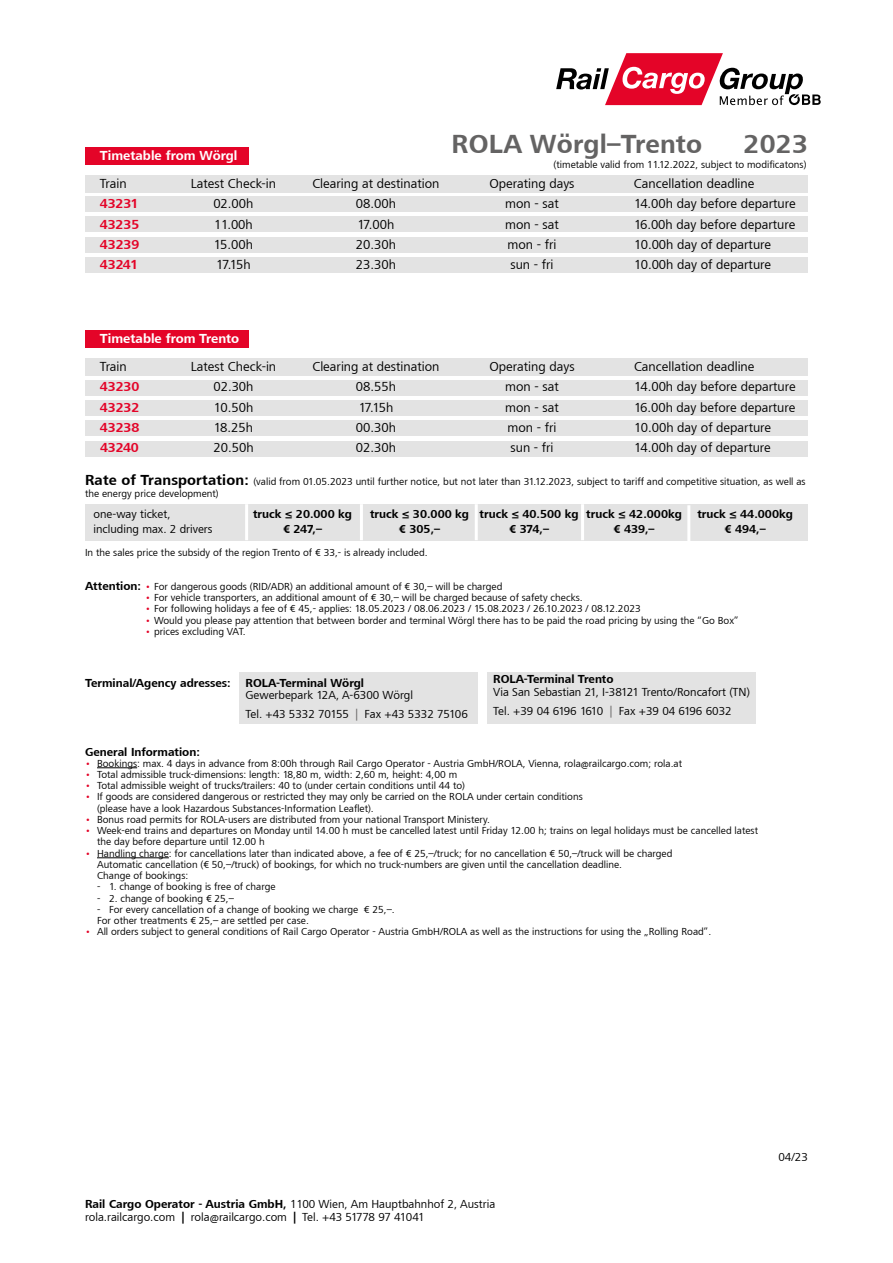
<style>
.page{position:relative;width:893px;height:1263px;background:#fff}
.page>*{position:absolute;margin:0;border:0;box-sizing:border-box;transform-origin:0 0}
.t1{font:700 27px "Lino Frutiger Next";letter-spacing:.01em;color:#646363}
.t2{font:13.5px "Lino Frutiger Next";color:#000}
.t3{font:700 13.5px "Lino Frutiger Next";color:#e40428}
.t4{font:700 13.5px "Lino Frutiger Next";color:#fff}
.t5{font:12px/18.8px "Lino Frutiger Next";color:#000}
.t6{font:700 12px "Lino Frutiger Next";color:#000}
.t7{font:10.5px/11.2px "Lino Frutiger Next";color:#000}
.s1{font-weight:700;font-size:15px}
.s2{font-weight:700;font-size:12px}
.s3{color:#e40428}
.s4{color:#646363}
.s5{font-weight:700}
</style>
<div class="page">
<svg style="left:556px;top:53px;width:265px;height:52px"></svg>
<div style="left:85px;top:441px;width:723px;height:15px;background:#e3e3e3"></div>
<div style="left:85px;top:257px;width:723px;height:16px;background:#e3e3e3"></div>
<div style="left:85px;top:237px;width:723px;height:15px;background:#e3e3e3"></div>
<div style="left:85px;top:504px;width:723px;height:37px;background:#e3e3e3"></div>
<div style="left:85px;top:420px;width:723px;height:16px;background:#e3e3e3"></div>
<div style="left:85px;top:400px;width:723px;height:16px;background:#e3e3e3"></div>
<div style="left:85px;top:359px;width:723px;height:17px;background:#e3e3e3"></div>
<div style="left:85px;top:331px;width:164px;height:17px;background:#e40428"></div>
<div style="left:85px;top:380px;width:723px;height:15px;background:#e3e3e3"></div>
<div style="left:85px;top:216px;width:723px;height:16px;background:#e3e3e3"></div>
<div style="left:85px;top:175px;width:723px;height:17px;background:#e3e3e3"></div>
<div style="left:85px;top:147px;width:164px;height:17px;background:#e40428"></div>
<div style="left:85px;top:196px;width:723px;height:16px;background:#e3e3e3"></div>
<hr style="left:97px;top:767px;width:40px;height:1px;background:#000">
<hr style="left:97px;top:857px;width:72px;height:1px;background:#000">
<div style="left:487px;top:672px;width:268px;height:51px;background:#e3e3e3"></div>
<div style="left:239px;top:672px;width:238px;height:51px;background:#e3e3e3"></div>
<hr style="left:245px;top:504px;width:3px;height:36px;background:#fff">
<hr style="left:360px;top:504px;width:3px;height:36px;background:#fff">
<hr style="left:475px;top:504px;width:3px;height:36px;background:#fff">
<hr style="left:581px;top:504px;width:3px;height:36px;background:#fff">
<hr style="left:687px;top:505px;width:3px;height:36px;background:#fff">
<h1 class="t1" style="left:452px;top:129px;width:252px">ROLA Wörgl–Trento</h1>
<h1 class="t1" style="left:744px;top:129px;width:66px">2023</h1>
<p class="t4" style="left:100px;top:148px;width:139px">Timetable from Wörgl</p>
<p class="t2" style="left:100px;top:176px;width:28px">Train</p>
<p class="t2" style="left:191px;top:176px;width:87px">Latest Check-in</p>
<p class="t2" style="left:312px;top:176px;width:129px">Clearing at destination</p>
<p class="t2" style="left:489px;top:176px;width:87px">Operating days</p>
<p class="t2" style="left:634px;top:176px;width:122px">Cancellation deadline</p>
<p class="t3" style="left:100px;top:196px;width:40px">43231</p>
<p class="t2" style="left:213px;top:196px;width:42px">02.00h</p>
<p class="t2" style="left:356px;top:196px;width:42px">08.00h</p>
<p class="t2" style="left:505px;top:196px;width:55px">mon - sat</p>
<p class="t2" style="left:634px;top:196px;width:163px">14.00h day before departure</p>
<p class="t3" style="left:100px;top:217px;width:41px">43235</p>
<p class="t2" style="left:214px;top:217px;width:40px">11.00h</p>
<p class="t2" style="left:357px;top:217px;width:39px">17.00h</p>
<p class="t2" style="left:505px;top:217px;width:55px">mon - sat</p>
<p class="t2" style="left:634px;top:217px;width:163px">16.00h day before departure</p>
<p class="t3" style="left:100px;top:237px;width:41px">43239</p>
<p class="t2" style="left:214px;top:237px;width:41px">15.00h</p>
<p class="t2" style="left:356px;top:237px;width:42px">20.30h</p>
<p class="t2" style="left:507px;top:237px;width:50px">mon - fri</p>
<p class="t2" style="left:634px;top:237px;width:139px">10.00h day of departure</p>
<p class="t3" style="left:100px;top:257px;width:40px">43241</p>
<p class="t2" style="left:216px;top:257px;width:36px">17.15h</p>
<p class="t2" style="left:356px;top:257px;width:42px">23.30h</p>
<p class="t2" style="left:510px;top:257px;width:45px">sun - fri</p>
<p class="t2" style="left:634px;top:257px;width:139px">10.00h day of departure</p>
<p class="t7" style="left:554px;top:159px;width:254px">(timetable valid from 11.12.2022, subject to modificatons)</p>
<p class="t4" style="left:100px;top:331px;width:141px">Timetable from Trento</p>
<p class="t2" style="left:100px;top:359px;width:28px">Train</p>
<p class="t2" style="left:191px;top:359px;width:87px">Latest Check-in</p>
<p class="t2" style="left:312px;top:359px;width:129px">Clearing at destination</p>
<p class="t2" style="left:489px;top:359px;width:87px">Operating days</p>
<p class="t2" style="left:634px;top:359px;width:122px">Cancellation deadline</p>
<p class="t3" style="left:100px;top:379px;width:41px">43230</p>
<p class="t2" style="left:213px;top:379px;width:42px">02.30h</p>
<p class="t2" style="left:356px;top:379px;width:42px">08.55h</p>
<p class="t2" style="left:505px;top:379px;width:55px">mon - sat</p>
<p class="t2" style="left:634px;top:379px;width:163px">14.00h day before departure</p>
<p class="t3" style="left:100px;top:400px;width:41px">43232</p>
<p class="t2" style="left:214px;top:400px;width:41px">10.50h</p>
<p class="t2" style="left:359px;top:400px;width:36px">17.15h</p>
<p class="t2" style="left:505px;top:400px;width:55px">mon - sat</p>
<p class="t2" style="left:634px;top:400px;width:163px">16.00h day before departure</p>
<p class="t3" style="left:100px;top:420px;width:41px">43238</p>
<p class="t2" style="left:214px;top:420px;width:41px">18.25h</p>
<p class="t2" style="left:356px;top:420px;width:42px">00.30h</p>
<p class="t2" style="left:508px;top:420px;width:50px">mon - fri</p>
<p class="t2" style="left:634px;top:420px;width:139px">10.00h day of departure</p>
<p class="t3" style="left:100px;top:440px;width:40px">43240</p>
<p class="t2" style="left:213px;top:440px;width:42px">20.50h</p>
<p class="t2" style="left:356px;top:440px;width:42px">02.30h</p>
<p class="t2" style="left:510px;top:440px;width:45px">sun - fri</p>
<p class="t2" style="left:634px;top:440px;width:138px">14.00h day of departure</p>
<p class="t7" style="left:85px;top:475px;width:722px;line-height:12px"><span class="s1">Rate of Transportation:</span> (valid from 01.05.2023 until further notice, but not later than 31.12.2023, subject to tariff and competitive situation, as well as the energy price development)</p>
<p class="t5" style="left:94px;top:504px;width:79px">one-way ticket,</p>
<p class="t6" style="left:253px;top:507px;width:101px">truck ≤ 20.000 kg</p>
<p class="t6" style="left:370px;top:507px;width:313px">truck ≤ 30.000 kg truck ≤ 40.500 kg truck ≤ 42.000kg</p>
<p class="t6" style="left:697px;top:507px;width:97px">truck ≤ 44.000kg</p>
<p class="t5" style="left:94px;top:519px;width:121px">including max. 2 drivers</p>
<p class="t6" style="left:283px;top:522px;width:40px">€ 247,–</p>
<p class="t6" style="left:399px;top:522px;width:43px">€ 305,–</p>
<p class="t6" style="left:509px;top:522px;width:41px">€ 374,–</p>
<p class="t6" style="left:613px;top:522px;width:43px">€ 439,–</p>
<p class="t6" style="left:724px;top:522px;width:43px">€ 494,–</p>
<p class="t7" style="left:85px;top:547px;width:344px">In the sales price the subsidy of the region Trento of € 33,- is already included.</p>
<p class="t7" style="left:85px;top:581px;width:419px"><span class="s2">Attention:</span> <span class="s3">•</span> For dangerous goods (RID/ADR) an additional amount of € 30,– will be charged</p>
<p class="t7" style="left:145px;top:592px;width:439px"><span class="s3">•</span> For vehicle transporters, an additional amount of € 30,– will be charged because of safety checks.</p>
<p class="t7" style="left:145px;top:603px;width:497px"><span class="s3">•</span> For following holidays a fee of € 45,- applies: 18.05.2023 / 08.06.2023 / 15.08.2023 / 26.10.2023 / 08.12.2023</p>
<p class="t7" style="left:145px;top:614px;width:595px"><span class="s3">•</span> Would you please pay attention that between border and terminal Wörgl there has to be paid the road pricing by using the “Go Box”</p>
<p class="t7" style="left:145px;top:626px;width:102px"><span class="s3">•</span> prices excluding VAT.</p>
<p class="t6" style="left:85px;top:676px;width:147px">Terminal/Agency adresses:</p>
<p class="t6" style="left:246px;top:676px;width:120px">ROLA-Terminal Wörgl</p>
<p class="t5" style="left:246px;top:686px;width:224px">Gewerbepark 12A, A-6300 Wörgl<br>Tel. +43 5332 70155 <span class="s4">|</span> Fax +43 5332 75106</p>
<p class="t6" style="left:493px;top:673px;width:122px">ROLA-Terminal Trento</p>
<p class="t5" style="left:493px;top:683px;width:258px">Via San Sebastian 21, I-38121 Trento/Roncafort (TN)<br>Tel. +39 04 6196 1610 <span class="s4">|</span> Fax +39 04 6196 6032</p>
<p class="t6" style="left:85px;top:745px;width:116px">General Information:</p>
<p class="t7" style="left:85px;top:758px;width:599px"><span class="s3">•</span> Bookings: max. 4 days in advance from 8:00h through Rail Cargo Operator - Austria GmbH/ROLA, Vienna, rola@railcargo.com; rola.at</p>
<p class="t7" style="left:85px;top:769px;width:374px"><span class="s3">•</span> Total admissible truck-dimensions: length: 18,80 m, width: 2,60 m, height: 4,00 m</p>
<p class="t7" style="left:85px;top:780px;width:382px"><span class="s3">•</span> Total admissible weight of trucks/trailers: 40 to (under certain conditions until 44 to)</p>
<p class="t7" style="left:97px;top:791px;width:487px;text-indent:-12px"><span class="s3">•</span> If goods are considered dangerous or restricted they may only be carried on the ROLA under certain conditions (please have a look Hazardous Substances-Information Leaflet).</p>
<p class="t7" style="left:85px;top:814px;width:406px"><span class="s3">•</span> Bonus road permits for ROLA-users are distributed from your national Transport Ministery.</p>
<p class="t7" style="left:97px;top:825px;width:663px;text-indent:-12px"><span class="s3">•</span> Week-end trains and departures on Monday until 14.00 h must be cancelled latest until Friday 12.00 h; trains on legal holidays must be cancelled latest the day before departure until 12.00 h</p>
<p class="t7" style="left:97px;top:848px;width:577px;text-indent:-12px"><span class="s3">•</span> Handling charge: for cancellations later than indicated above, a fee of € 25,–/truck; for no cancellation € 50,–/truck will be charged<br>Automatic cancellation (€ 50,–/truck) of bookings, for which no truck-numbers are given until the cancellation deadline.<br>Change of bookings:</p>
<p class="t7" style="left:97px;top:881px;width:180px">- 1. change of booking is free of charge</p>
<p class="t7" style="left:97px;top:893px;width:138px">- 2. change of booking € 25,–</p>
<p class="t7" style="left:97px;top:904px;width:299px">- For every cancellation of a change of booking we charge € 25,–.<br>For other treatments € 25,– are settled per case.</p>
<p class="t7" style="left:85px;top:926px;width:628px"><span class="s3">•</span> All orders subject to general conditions of Rail Cargo Operator - Austria GmbH/ROLA as well as the instructions for using the „Rolling Road”.</p>
<p class="t5" style="left:85px;top:1197px;width:412px;line-height:12.8px"><span class="s5">Rail Cargo Operator - Austria GmbH,</span> 1100 Wien, Am Hauptbahnhof 2, Austria rola.railcargo.com <span class="s5">|</span> rola@railcargo.com <span class="s5">|</span> Tel. +43 51778 97 41041</p>
<p class="t5" style="left:778px;top:1147px;width:31px">04/23</p>
</div>
